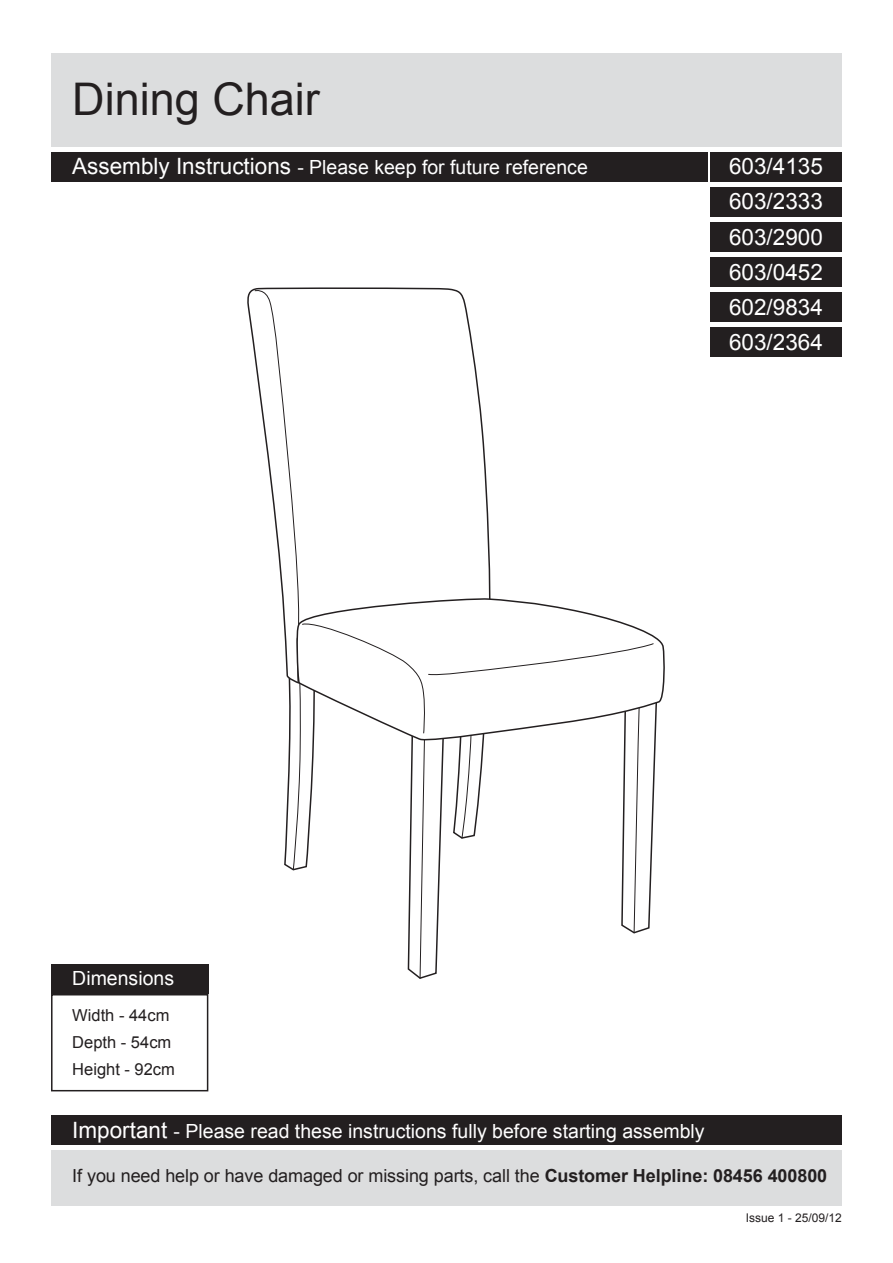
<style>
.page{position:relative;width:893px;height:1263px;background:#fff}
.page>*{position:absolute;margin:0;border:0;box-sizing:border-box;transform-origin:0 0}
.t1{font:45px "Arial";color:#231f20}
.t2{font:22.5px/35.1px "Arial";color:#fff}
.t3{font:19.5px "Arial";color:#fff}
.t4{font:18px "Arial";letter-spacing:-.005em;color:#231f20}
.t5{font:16.5px/27px "Arial";color:#231f20}
.t6{font:12px "Arial";color:#231f20}
.s1{font-size:22.5px}
.s2{font-weight:700}
</style>
<div class="page">
<div style="left:51px;top:53px;width:791px;height:93px;background:#dcddde"></div>
<div style="left:51px;top:1150px;width:791px;height:55px;background:#dcddde"></div>
<div style="left:51px;top:152px;width:656px;height:29px;background:#231f20"></div>
<div style="left:51px;top:1115px;width:791px;height:29px;background:#231f20"></div>
<div style="left:710px;top:152px;width:132px;height:29px;background:#231f20"></div>
<div style="left:51px;top:964px;width:157px;height:30px;background:#231f20"></div>
<div style="left:51px;top:994px;width:157px;height:97px;border:2px solid #231f20"></div>
<div style="left:710px;top:187px;width:132px;height:29px;background:#231f20"></div>
<div style="left:710px;top:222px;width:132px;height:30px;background:#231f20"></div>
<div style="left:710px;top:257px;width:132px;height:30px;background:#231f20"></div>
<div style="left:710px;top:292px;width:132px;height:30px;background:#231f20"></div>
<div style="left:710px;top:327px;width:132px;height:30px;background:#231f20"></div>
<svg style="left:254px;top:288px;width:404px;height:691px"></svg>
<h1 class="t1" style="left:72px;top:70px;width:249px">Dining Chair</h1>
<p class="t3" style="left:72px;top:155px;width:517px"><span class="s1">Assembly Instructions</span> - Please keep for future reference</p>
<p class="t2" style="left:729px;top:149px;width:95px">603/4135<br>603/2333</p>
<p class="t3" style="left:72px;top:965px;width:103px">Dimensions</p>
<p class="t5" style="left:72px;top:1002px;width:104px">Width - 44cm<br>Depth - 54cm<br>Height - 92cm</p>
<p class="t2" style="left:729px;top:219px;width:95px;text-align:justify">603/2900<br>603/0452<br>602/9834<br>603/2364</p>
<p class="t3" style="left:72px;top:1118px;width:634px"><span class="s1">Important</span> - Please read these instructions fully before starting assembly</p>
<p class="t4" style="left:72px;top:1164px;width:756px">If you need help or have damaged or missing parts, call the <span class="s2">Customer Helpline: 08456 400800</span></p>
<p class="t6" style="left:746px;top:1210px;width:98px">Issue 1 - 25/09/12</p>
</div>
